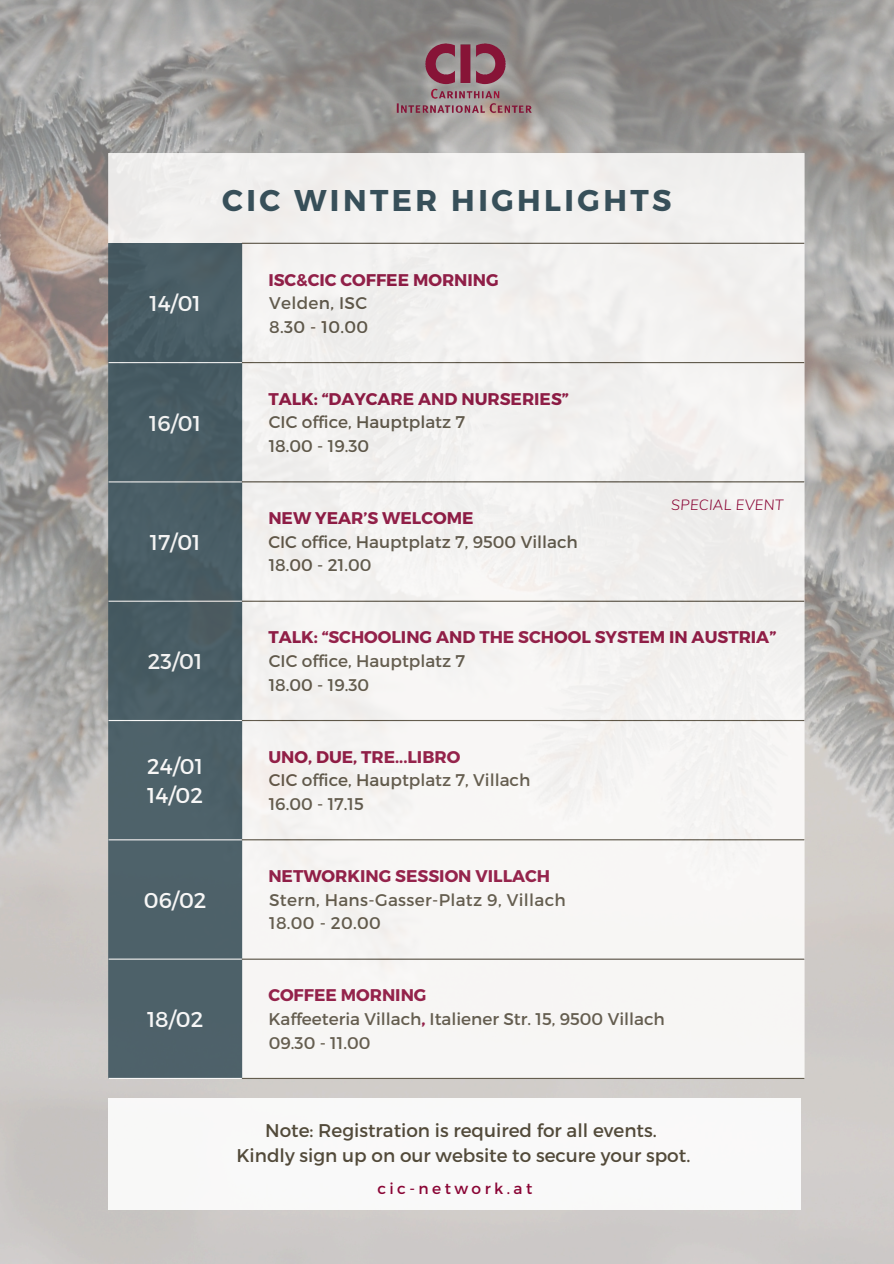
<style>
.page{position:relative;width:894px;height:1264px;background:#fff}
.page>*{position:absolute;margin:0;border:0;box-sizing:border-box;transform-origin:0 0}
.t1{font:700 30px "Montserrat";letter-spacing:.115em;color:#374f59}
.t2{font:21.45px/29.2px "Montserrat";color:#fff}
.t3{font:18.45px/25.7px "Montserrat";color:#524a3a;text-align:center}
.t4{font:16.95px/23.7px "Montserrat";color:#524a3a}
.t5{font:700 16.95px "Montserrat";color:#8a0535}
.t6{font:16.95px/23.7px "Montserrat";letter-spacing:.02em;color:#524a3a}
.t7{font:15.45px "Montserrat";letter-spacing:.225em;color:#8a0535}
.t8{font:italic 300 14.55px "Muli";letter-spacing:.02em;color:#8a0535}
.s1{font-weight:700;color:#8a0535}
</style>
<div class="page">
<img style="left:0;top:0;width:893px;height:1263px">
<div style="left:108px;top:153px;width:696px;height:924px;background:#f4f3f2"></div>
<div style="left:108px;top:243px;width:134px;height:834px;background:#4b5f67"></div>
<hr style="left:242px;top:243px;width:562px;height:1px;background:#524a3a">
<hr style="left:242px;top:362px;width:562px;height:1px;background:#524a3a">
<hr style="left:242px;top:481px;width:562px;height:1px;background:#524a3a">
<hr style="left:242px;top:600px;width:562px;height:1px;background:#524a3a">
<hr style="left:242px;top:720px;width:562px;height:1px;background:#524a3a">
<hr style="left:242px;top:839px;width:562px;height:1px;background:#524a3a">
<hr style="left:242px;top:958px;width:562px;height:1px;background:#524a3a">
<hr style="left:242px;top:1077px;width:562px;height:1px;background:#524a3a">
<hr style="left:108px;top:362px;width:134px;height:1px;background:#fff">
<hr style="left:108px;top:481px;width:134px;height:1px;background:#fff">
<hr style="left:108px;top:600px;width:134px;height:1px;background:#fff">
<hr style="left:108px;top:720px;width:134px;height:1px;background:#fff">
<hr style="left:108px;top:839px;width:134px;height:1px;background:#fff">
<hr style="left:108px;top:958px;width:134px;height:1px;background:#fff">
<hr style="left:108px;top:1077px;width:134px;height:1px;background:#fff">
<img style="left:383px;top:27px;width:164px;height:107px">
<div style="left:108px;top:1098px;width:692px;height:111px;background:#fff"></div>
<p class="t1" style="left:222px;top:181px;width:451px">CIC WINTER HIGHLIGHTS</p>
<p class="t2" style="left:149px;top:287px;width:53px">14/01</p>
<p class="t2" style="left:149px;top:407px;width:53px">16/01</p>
<p class="t2" style="left:150px;top:526px;width:52px">17/01</p>
<p class="t2" style="left:148px;top:646px;width:56px">23/01</p>
<p class="t5" style="left:268px;top:268px;width:232px">ISC&amp;CIC COFFEE MORNING</p>
<p class="t6" style="left:269px;top:290px;width:100px">Velden, ISC<br>8.30 - 10.00</p>
<p class="t5" style="left:268px;top:388px;width:302px">TALK: “DAYCARE AND NURSERIES”</p>
<p class="t4" style="left:269px;top:410px;width:198px">CIC office, Hauptplatz 7<br>18.00 - 19.30</p>
<p class="t5" style="left:268px;top:507px;width:206px">NEW YEAR’S WELCOME</p>
<p class="t4" style="left:268px;top:529px;width:311px">CIC office, Hauptplatz 7, 9500 Villach<br>18.00 - 21.00</p>
<p class="t8" style="left:671px;top:495px;width:114px">SPECIAL EVENT</p>
<p class="t5" style="left:268px;top:626px;width:509px">TALK: “SCHOOLING AND THE SCHOOL SYSTEM IN AUSTRIA”</p>
<p class="t4" style="left:269px;top:648px;width:198px">CIC office, Hauptplatz 7<br>18.00 - 19.30</p>
<p class="t2" style="left:147px;top:750px;width:57px">24/01<br>14/02</p>
<p class="t5" style="left:268px;top:745px;width:193px">UNO, DUE, TRE...LIBRO</p>
<p class="t4" style="left:269px;top:767px;width:263px">CIC office, Hauptplatz 7, Villach<br>16.00 - 17.15</p>
<p class="t2" style="left:144px;top:884px;width:64px">06/02</p>
<p class="t2" style="left:147px;top:1003px;width:58px">18/02</p>
<p class="t5" style="left:268px;top:865px;width:283px">NETWORKING SESSION VILLACH</p>
<p class="t6" style="left:269px;top:887px;width:298px">Stern, Hans-Gasser-Platz 9, Villach<br>18.00 - 20.00</p>
<p class="t4" style="left:268px;top:982px;width:398px"><span class="s1">COFFEE MORNING<br></span>Kaffeeteria Villach<span class="s1">,</span> Italiener Str. 15, 9500 Villach<br>09.30 - 11.00</p>
<p class="t3" style="left:236px;top:1116px;width:455px">Note: Registration is required for all events.<br>Kindly sign up on our website to secure your spot.</p>
<p class="t7" style="left:377px;top:1178px;width:156px">cic-network.at</p>
</div>
